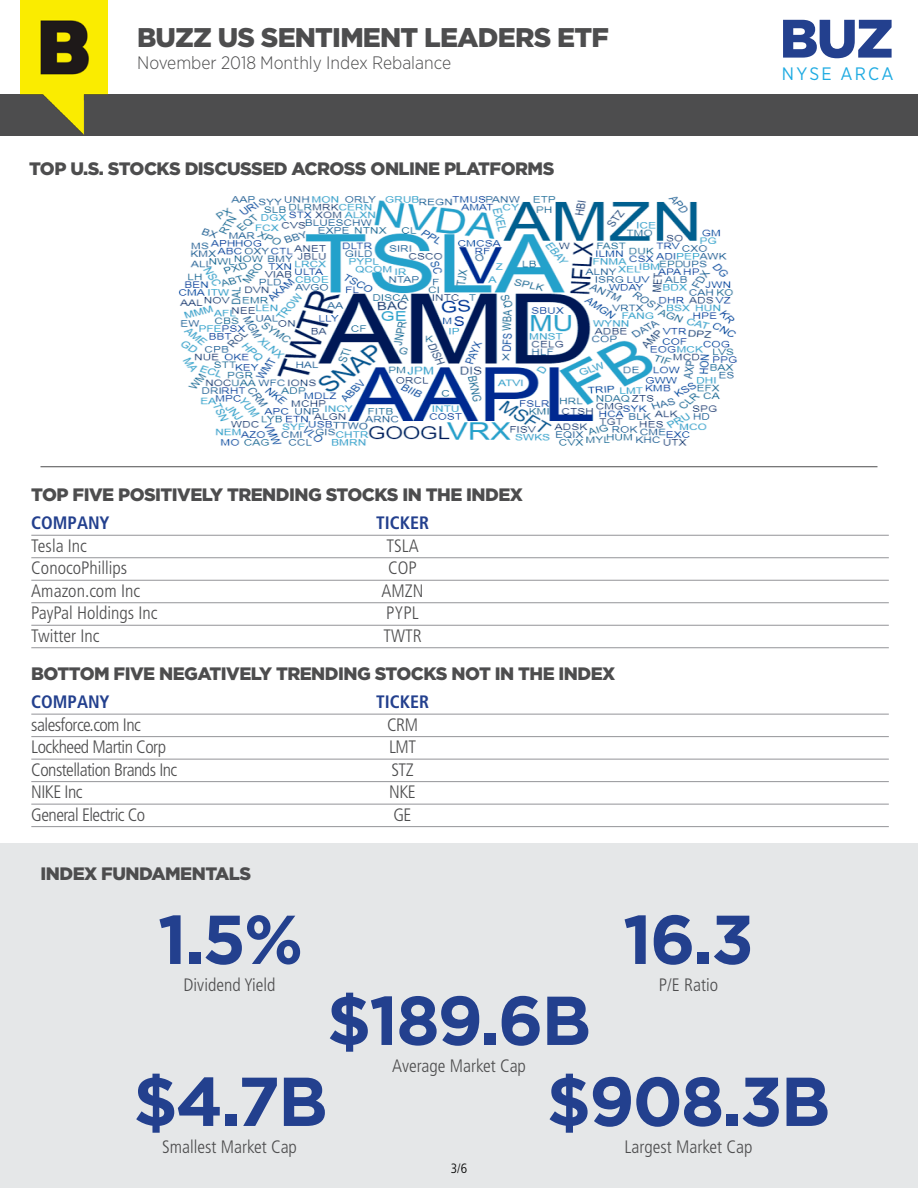
<style>
.page{position:relative;width:918px;height:1188px;background:#fff}
.page>*{position:absolute;margin:0;border:0;box-sizing:border-box;transform-origin:0 0}
.t1{font:700 69px "Gotham";letter-spacing:-.03em;color:#23408e}
.t2{font:900 54px "Gotham";color:#23408e}
.t3{font:900 27px "Gotham";letter-spacing:-.03em;color:#4d4d4e}
.t4{font:300 condensed 18px "Frutiger LT Std";color:#4d4d4e}
.t5{font:900 18px "Gotham";letter-spacing:-.03em;color:#4d4d4e}
.t6{font:300 condensed 18px "Frutiger LT Std";letter-spacing:-.03em;color:#4d4d4e}
.t7{font:300 18px "Gotham Narrow";color:#4d4d4e}
.t8{font:700 condensed 18px "Frutiger LT Std";color:#23408e}
.t9{font:18px "Gotham Narrow";letter-spacing:.125em;color:#1fabe2}
.t10{font:300 condensed 13.5px "Frutiger LT Std";color:#000}
</style>
<div class="page">
<div style="left:0;top:94px;width:918px;height:42px;background:#4d4d4e"></div>
<img style="left:20px;top:0;width:87px;height:135px">
<hr style="left:31px;top:535px;width:858px;height:1px;background:#939498">
<hr style="left:31px;top:557px;width:858px;height:1px;background:#939498">
<hr style="left:31px;top:580px;width:858px;height:1px;background:#939498">
<hr style="left:31px;top:602px;width:858px;height:1px;background:#939498">
<hr style="left:31px;top:625px;width:858px;height:1px;background:#939498">
<hr style="left:31px;top:647px;width:858px;height:1px;background:#939498">
<hr style="left:31px;top:714px;width:858px;height:1px;background:#939498">
<hr style="left:31px;top:736px;width:858px;height:1px;background:#939498">
<hr style="left:31px;top:759px;width:858px;height:1px;background:#939498">
<hr style="left:31px;top:781px;width:858px;height:1px;background:#939498">
<hr style="left:31px;top:804px;width:858px;height:1px;background:#939498">
<hr style="left:31px;top:826px;width:858px;height:1px;background:#939498">
<div style="left:0;top:843px;width:918px;height:345px;background:#e5e7e8"></div>
<img style="left:178px;top:196px;width:559px;height:250px">
<hr style="left:40px;top:466px;width:838px;height:1px;background:#4d4d4e">
<h3 class="t3" style="left:137px;top:19px;width:473px">BUZZ US SENTIMENT LEADERS ETF</h3>
<p class="t7" style="left:137px;top:52px;width:316px">November 2018 Monthly Index Rebalance</p>
<p class="t5" style="left:29px;top:156px;width:527px">TOP U.S. STOCKS DISCUSSED ACROSS ONLINE PLATFORMS</p>
<p class="t5" style="left:31px;top:482px;width:493px">TOP FIVE POSITIVELY TRENDING STOCKS IN THE INDEX</p>
<p class="t8" style="left:31px;top:512px;width:80px">COMPANY</p>
<p class="t8" style="left:376px;top:512px;width:55px">TICKER</p>
<p class="t4" style="left:31px;top:535px;width:57px">Tesla Inc</p>
<p class="t4" style="left:386px;top:535px;width:34px">TSLA</p>
<p class="t4" style="left:31px;top:558px;width:97px">ConocoPhillips</p>
<p class="t4" style="left:388px;top:558px;width:30px">COP</p>
<p class="t4" style="left:31px;top:580px;width:110px">Amazon.com Inc</p>
<p class="t4" style="left:382px;top:580px;width:43px">AMZN</p>
<p class="t4" style="left:31px;top:603px;width:128px">PayPal Holdings Inc</p>
<p class="t4" style="left:386px;top:603px;width:34px">PYPL</p>
<p class="t4" style="left:31px;top:625px;width:70px">Twitter Inc</p>
<p class="t4" style="left:383px;top:625px;width:40px">TWTR</p>
<p class="t5" style="left:31px;top:661px;width:586px">BOTTOM FIVE NEGATIVELY TRENDING STOCKS NOT IN THE INDEX</p>
<p class="t8" style="left:31px;top:691px;width:80px">COMPANY</p>
<p class="t8" style="left:376px;top:691px;width:55px">TICKER</p>
<p class="t6" style="left:31px;top:714px;width:111px">salesforce.com Inc</p>
<p class="t4" style="left:387px;top:714px;width:32px">CRM</p>
<p class="t6" style="left:31px;top:737px;width:136px">Lockheed Martin Corp</p>
<p class="t4" style="left:389px;top:737px;width:28px">LMT</p>
<p class="t6" style="left:31px;top:759px;width:147px">Constellation Brands Inc</p>
<p class="t4" style="left:391px;top:759px;width:24px">STZ</p>
<p class="t4" style="left:31px;top:782px;width:53px">NIKE Inc</p>
<p class="t4" style="left:389px;top:782px;width:28px">NKE</p>
<p class="t6" style="left:31px;top:804px;width:115px">General Electric Co</p>
<p class="t4" style="left:394px;top:804px;width:20px">GE</p>
<h2 class="t2" style="left:780px;top:1px;width:115px">BUZ</h2>
<p class="t9" style="left:782px;top:63px;width:113px">NYSE ARCA</p>
<p class="t5" style="left:40px;top:861px;width:212px">INDEX FUNDAMENTALS</p>
<h1 class="t1" style="left:158px;top:894px;width:147px">1.5%</h1>
<h1 class="t1" style="left:623px;top:894px;width:133px">16.3</h1>
<p class="t4" style="left:184px;top:975px;width:93px">Dividend Yield</p>
<p class="t4" style="left:659px;top:975px;width:61px">P/E Ratio</p>
<h1 class="t1" style="left:327px;top:975px;width:266px">$189.6B</h1>
<p class="t4" style="left:392px;top:1056px;width:135px">Average Market Cap</p>
<h1 class="t1" style="left:133px;top:1056px;width:196px">$4.7B</h1>
<h1 class="t1" style="left:546px;top:1056px;width:286px">$908.3B</h1>
<p class="t4" style="left:162px;top:1137px;width:136px">Smallest Market Cap</p>
<p class="t4" style="left:625px;top:1137px;width:129px">Largest Market Cap</p>
<p class="t10" style="left:451px;top:1160px;width:18px">3/6</p>
</div>
